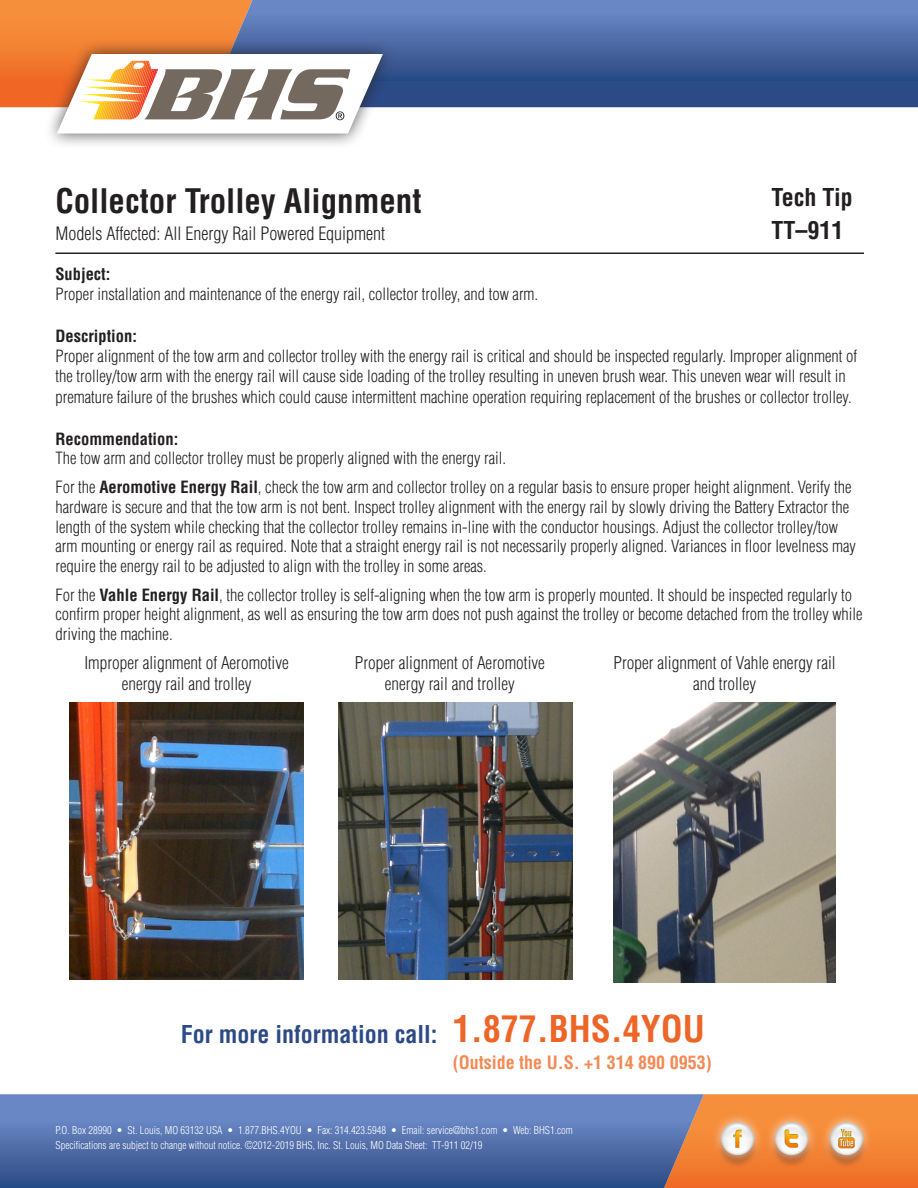
<style>
.page{position:relative;width:918px;height:1188px;background:#fff}
.page>*{position:absolute;margin:0;border:0;box-sizing:border-box;transform-origin:0 0}
.t1{font:700 condensed 33px "Helvetica LT Std";color:#231f20}
.t2{font:700 condensed 24px "Helvetica LT Std";color:#2c4a86}
.t3{font:700 condensed 24px "Helvetica LT Std";color:#231f20}
.t4{font:300 condensed 18px "Helvetica LT Std";color:#231f20}
.t5{font:700 condensed 18px "Helvetica LT Std";color:#f28a54}
.t6{font:300 condensed 17.25px/20.7px "Helvetica LT Std";color:#231f20;text-align:center}
.t7{font:300 condensed 16.5px/19.8px "Helvetica LT Std";color:#231f20}
.t8{font:700 condensed 16.5px "Helvetica LT Std";color:#231f20}
.t9{font:300 condensed 10.5px/15px "Helvetica LT Std";color:#fff}
.s1{font-weight:700}
.s2{font-size:36px;color:#ee6627}
</style>
<div class="page">
<svg style="left:383px;top:0;width:535px;height:107px;background:#45649f"></svg>
<svg style="left:704px;top:1094px;width:214px;height:94px;background:#f38034"></svg>
<svg style="left:0;top:1094px;width:704px;height:94px;background:#5571aa"></svg>
<div style="left:43px;top:39px;width:353px;height:110px;background:#231f20;opacity:.75"></div>
<svg style="left:0;top:0;width:383px;height:134px"></svg>
<img style="left:706px;top:1108px;width:55px;height:62px">
<img style="left:761px;top:1108px;width:55px;height:62px">
<img style="left:816px;top:1108px;width:62px;height:62px">
<hr style="left:55px;top:253px;width:809px;height:1px;background:#231f20">
<img style="left:339px;top:702px;width:234px;height:278px">
<img style="left:70px;top:702px;width:234px;height:278px">
<img style="left:613px;top:702px;width:223px;height:281px">
<p class="t1" style="left:55px;top:180px;width:368px">Collector Trolley Alignment</p>
<p class="t3" style="left:772px;top:182px;width:83px">Tech Tip</p>
<p class="t4" style="left:55px;top:223px;width:331px">Models Affected: All Energy Rail Powered Equipment</p>
<p class="t3" style="left:772px;top:215px;width:73px">TT–911</p>
<p class="t8" style="left:55px;top:264px;width:57px">Subject:</p>
<p class="t7" style="left:55px;top:284px;width:484px">Proper installation and maintenance of the energy rail, collector trolley, and tow arm.</p>
<p class="t8" style="left:55px;top:326px;width:83px">Description:</p>
<p class="t7" style="left:55px;top:346px;width:803px;line-height:20.4px">Proper alignment of the tow arm and collector trolley with the energy rail is critical and should be inspected regularly. Improper alignment of the trolley/tow arm with the energy rail will cause side loading of the trolley resulting in uneven brush wear. This uneven wear will result in premature failure of the brushes which could cause intermittent machine operation requiring replacement of the brushes or collector trolley.</p>
<p class="t8" style="left:55px;top:428px;width:124px">Recommendation:</p>
<p class="t7" style="left:55px;top:448px;width:452px">The tow arm and collector trolley must be properly aligned with the energy rail.</p>
<p class="t7" style="left:55px;top:477px;width:802px">For the <span class="s1">Aeromotive Energy Rail</span>, check the tow arm and collector trolley on a regular basis to ensure proper height alignment. Verify the hardware is secure and that the tow arm is not bent. Inspect trolley alignment with the energy rail by slowly driving the Battery Extractor the length of the system while checking that the collector trolley remains in-line with the conductor housings. Adjust the collector trolley/tow arm mounting or energy rail as required. Note that a straight energy rail is not necessarily properly aligned. Variances in floor levelness may require the energy rail to be adjusted to align with the trolley in some areas.</p>
<p class="t7" style="left:55px;top:585px;width:809px">For the <span class="s1">Vahle Energy Rail</span>, the collector trolley is self-aligning when the tow arm is properly mounted. It should be inspected regularly to confirm proper height alignment, as well as ensuring the tow arm does not push against the trolley or become detached from the trolley while driving the machine.</p>
<p class="t6" style="left:84px;top:653px;width:206px">Improper alignment of Aeromotive energy rail and trolley</p>
<p class="t6" style="left:355px;top:653px;width:192px">Proper alignment of Aeromotive energy rail and trolley</p>
<p class="t6" style="left:613px;top:653px;width:224px">Proper alignment of Vahle energy rail and trolley</p>
<h2 class="t2" style="left:181px;top:1019px;width:526px">For more information call: <span class="s2">1.877.BHS.4YOU</span></h2>
<p class="t5" style="left:453px;top:1051px;width:260px">(Outside the U.S. +1 314 890 0953)</p>
<p class="t9" style="left:55px;top:1122px;width:519px">P.O. Box 28990 • St. Louis, MO 63132 USA • 1.877.BHS.4YOU • Fax: 314.423.5948 • Email: service@bhs1.com • Web: BHS1.com<br>Specifications are subject to change without notice. ©2012-2019 BHS, Inc. St. Louis, MO Data Sheet: TT-911 02/19</p>
</div>
